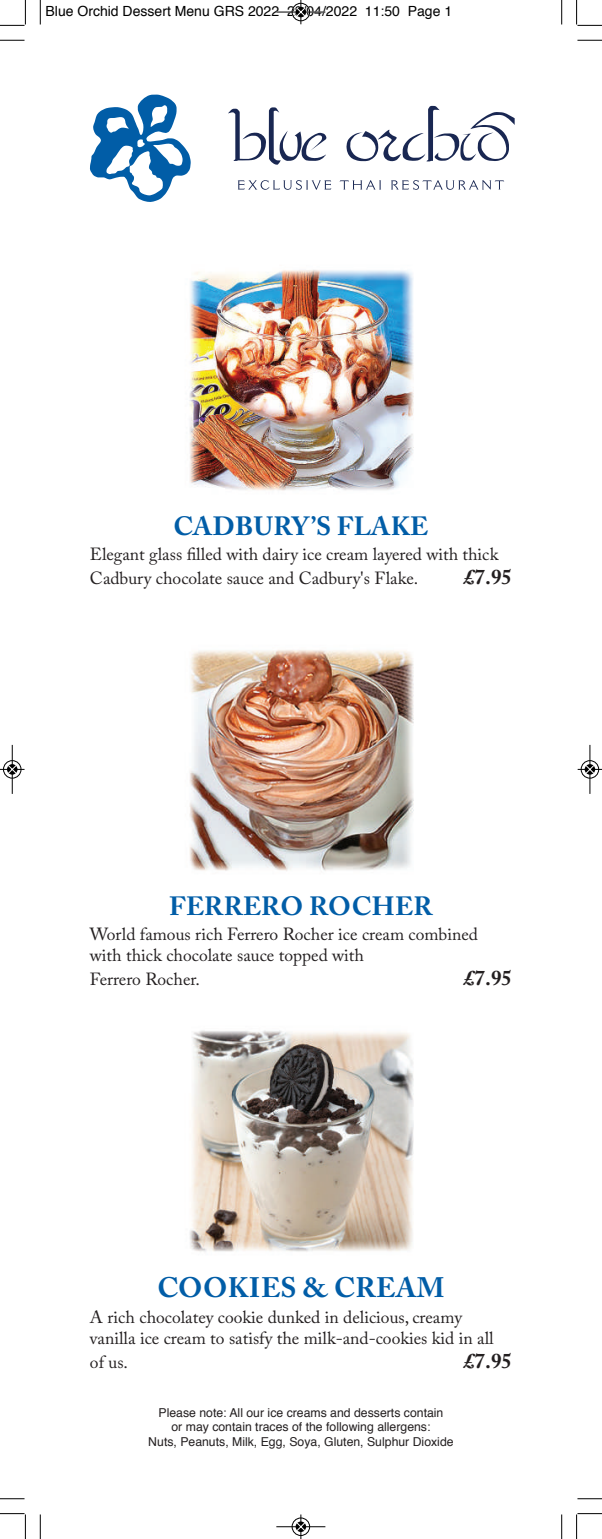
<style>
.page{position:relative;width:602px;height:1539px;background:#fff}
.page>*{position:absolute;margin:0;border:0;box-sizing:border-box;transform-origin:0 0}
.t1{font:700 28px "Adobe Caslon Pro";letter-spacing:.015em;color:#015da7}
.t2{font:700 26.25px "Adobe Caslon Pro";letter-spacing:.005em;color:#015da7}
.t3{font:700 21px "Adobe Caslon Pro";color:#231f20}
.t4{font:17.5px/21px "Adobe Caslon Pro";color:#231f20}
.t5{font:14px "Helvetica";color:#000}
.t6{font:12.25px/14.7px "Helvetica";color:#231f20;text-align:center}
</style>
<div class="page">
<svg style="left:228px;top:107px;width:99px;height:58px"></svg>
<svg style="left:346px;top:106px;width:168px;height:55px"></svg>
<svg style="left:90px;top:95px;width:101px;height:107px"></svg>
<svg style="left:238px;top:180px;width:93px;height:10px"></svg>
<svg style="left:339px;top:180px;width:42px;height:10px"></svg>
<svg style="left:391px;top:180px;width:113px;height:10px"></svg>
<img style="left:189px;top:270px;width:225px;height:221px">
<img style="left:189px;top:650px;width:225px;height:221px">
<img style="left:190px;top:1030px;width:224px;height:222px">
<svg style="left:40px;top:0;width:1px;height:24px"></svg>
<svg style="left:0;top:40px;width:24px;height:1px"></svg>
<svg style="left:561px;top:0;width:1px;height:24px"></svg>
<svg style="left:577px;top:40px;width:24px;height:1px"></svg>
<svg style="left:40px;top:1514px;width:1px;height:25px"></svg>
<svg style="left:0;top:1498px;width:24px;height:1px"></svg>
<svg style="left:561px;top:1514px;width:1px;height:25px"></svg>
<svg style="left:577px;top:1498px;width:24px;height:1px"></svg>
<svg style="left:0;top:0;width:26px;height:26px"></svg>
<svg style="left:576px;top:0;width:25px;height:26px"></svg>
<svg style="left:0;top:1513px;width:26px;height:26px"></svg>
<svg style="left:576px;top:1513px;width:25px;height:26px"></svg>
<div style="left:291px;top:3px;width:19px;height:18px;border:1px solid #fff;border-radius:50%"></div>
<hr style="left:276px;top:12px;width:49px;height:1px;background:#000">
<div style="left:292px;top:3px;width:18px;height:18px;border:1px solid #000;border-radius:50%"></div>
<svg style="left:296px;top:0;width:9px;height:24px"></svg>
<div style="left:291px;top:1517px;width:19px;height:19px;border:1px solid #fff;border-radius:50%"></div>
<hr style="left:276px;top:1526px;width:49px;height:1px;background:#000">
<div style="left:292px;top:1518px;width:18px;height:18px;border:1px solid #000;border-radius:50%"></div>
<svg style="left:296px;top:1514px;width:9px;height:25px"></svg>
<div style="left:3px;top:760px;width:19px;height:19px;border:1px solid #fff;border-radius:50%"></div>
<hr style="left:12px;top:745px;width:1px;height:49px;background:#000">
<div style="left:3px;top:760px;width:18px;height:18px;border:1px solid #000;border-radius:50%"></div>
<svg style="left:0;top:765px;width:24px;height:9px"></svg>
<div style="left:580px;top:760px;width:19px;height:19px;border:1px solid #fff;border-radius:50%"></div>
<hr style="left:589px;top:745px;width:1px;height:49px;background:#000">
<div style="left:580px;top:760px;width:18px;height:18px;border:1px solid #000;border-radius:50%"></div>
<svg style="left:577px;top:765px;width:24px;height:9px"></svg>
<p class="t5" style="left:46px;top:5px;width:408px">Blue Orchid Dessert Menu GRS 2022 28/04/2022 11:50 Page 1</p>
<h2 class="t2" style="left:173px;top:516px;width:256px">CADBURY’S FLAKE</h2>
<p class="t4" style="left:90px;top:544px;width:409px;line-height:23.6px">Elegant glass filled with dairy ice cream layered with thick<br>Cadbury chocolate sauce and Cadbury's Flake.</p>
<p class="t3" style="left:464px;top:568px;width:49px">£7.95</p>
<h2 class="t2" style="left:169px;top:896px;width:265px">FERRERO ROCHER</h2>
<p class="t4" style="left:90px;top:926px;width:389px">World famous rich Ferrero Rocher ice cream combined with thick chocolate sauce topped with</p>
<p class="t4" style="left:90px;top:971px;width:111px">Ferrero Rocher.</p>
<p class="t3" style="left:464px;top:970px;width:49px">£7.95</p>
<h1 class="t1" style="left:157px;top:1276px;width:289px">COOKIES &amp; CREAM</h1>
<p class="t4" style="left:90px;top:1309px;width:405px">A rich chocolatey cookie dunked in delicious, creamy vanilla ice cream to satisfy the milk-and-cookies kid in all</p>
<p class="t4" style="left:90px;top:1353px;width:40px">of us.</p>
<p class="t3" style="left:464px;top:1352px;width:49px">£7.95</p>
<p class="t6" style="left:148px;top:1406px;width:307px">Please note: All our ice creams and desserts contain<br>or may contain traces of the following allergens:<br>Nuts, Peanuts, Milk, Egg, Soya, Gluten, Sulphur Dioxide</p>
</div>
